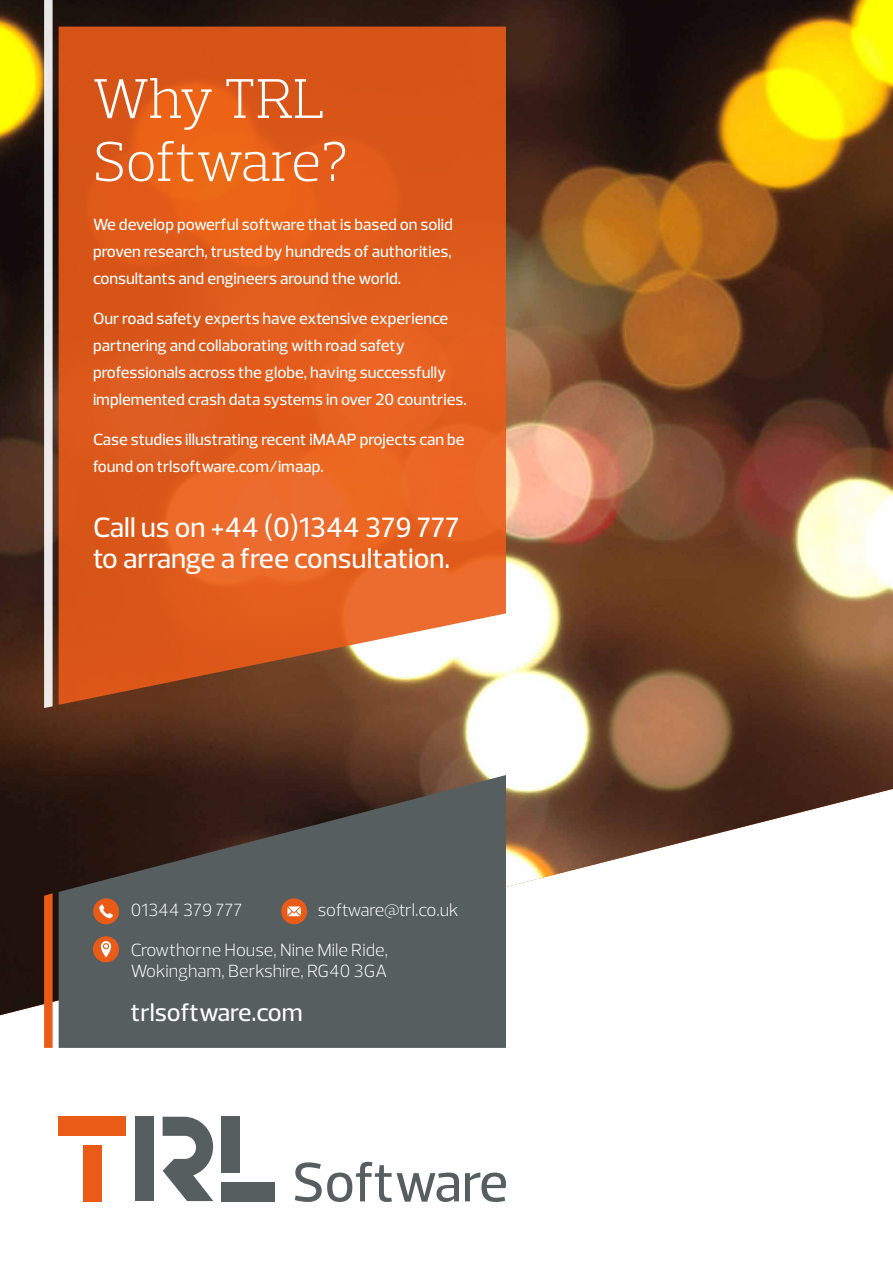
<style>
.page{position:relative;width:893px;height:1263px;background:#fff}
.page>*{position:absolute;margin:0;border:0;box-sizing:border-box;transform-origin:0 0}
.t1{font:300 57px/63px "Prelo Slab";color:#fff}
.t2{font:500 28.5px/31.5px "Prelo";color:#fff}
.t3{font:500 25.35px "Prelo";color:#fff}
.t4{font:300 18px/21px "Prelo";color:#fff}
.t5{font:500 16.5px/27px "Prelo";color:#fff}
</style>
<div class="page">
<img style="left:0;top:0;width:893px;height:1015px">
<svg style="left:59px;top:27px;width:447px;height:678px;background:#dc5f22"></svg>
<svg style="left:44px;top:893px;width:9px;height:155px"></svg>
<svg style="left:44px;top:0;width:9px;height:708px;background:#e0dcdb"></svg>
<div style="left:677px;top:883px;width:147px;height:8px;background:#fff"></div>
<svg style="left:59px;top:775px;width:447px;height:273px;background:#4e4f4f"></svg>
<div style="left:59px;top:1117px;width:67px;height:19px;background:#ea5b18"></div>
<div style="left:83px;top:1145px;width:19px;height:56px;background:#ea5b18"></div>
<div style="left:222px;top:1182px;width:53px;height:19px;background:#565e60"></div>
<div style="left:222px;top:1117px;width:18px;height:56px;background:#565e60"></div>
<div style="left:135px;top:1117px;width:19px;height:84px;background:#565e60"></div>
<svg style="left:163px;top:1117px;width:50px;height:84px"></svg>
<svg style="left:295px;top:1162px;width:164px;height:40px"></svg>
<svg style="left:465px;top:1172px;width:41px;height:30px"></svg>
<div style="left:93px;top:898px;width:26px;height:26px;background:#ea5b18;border-radius:50%"></div>
<div style="left:281px;top:898px;width:26px;height:26px;background:#ea5b18;border-radius:50%"></div>
<svg style="left:287px;top:906px;width:14px;height:10px"></svg>
<svg style="left:99px;top:904px;width:14px;height:14px"></svg>
<div style="left:93px;top:936px;width:26px;height:26px;background:#ea5b18;border-radius:50%"></div>
<svg style="left:101px;top:941px;width:10px;height:16px"></svg>
<h1 class="t1" style="left:93px;top:67px;width:257px">Why TRL<br>Software?</h1>
<p class="t5" style="left:93px;top:211px;width:361px;text-align:justify">We develop powerful software that is based on solid proven research, trusted by hundreds of authorities, consultants and engineers around the world.</p>
<p class="t5" style="left:93px;top:305px;width:375px">Our road safety experts have extensive experience partnering and collaborating with road safety professionals across the globe, having successfully implemented crash data systems in over 20 countries.</p>
<p class="t5" style="left:93px;top:426px;width:373px">Case studies illustrating recent iMAAP projects can be found on trlsoftware.com/imaap.</p>
<h2 class="t2" style="left:93px;top:512px;width:368px">Call us on +44 (0)1344 379 777 to arrange a free consultation.</h2>
<p class="t4" style="left:131px;top:899px;width:113px">01344 379 777</p>
<p class="t4" style="left:318px;top:899px;width:143px">software@trl.co.uk</p>
<p class="t4" style="left:131px;top:939px;width:259px">Crowthorne House, Nine Mile Ride,<br>Wokingham, Berkshire, RG40 3GA</p>
<h3 class="t3" style="left:131px;top:997px;width:173px">trlsoftware.com</h3>
</div>
